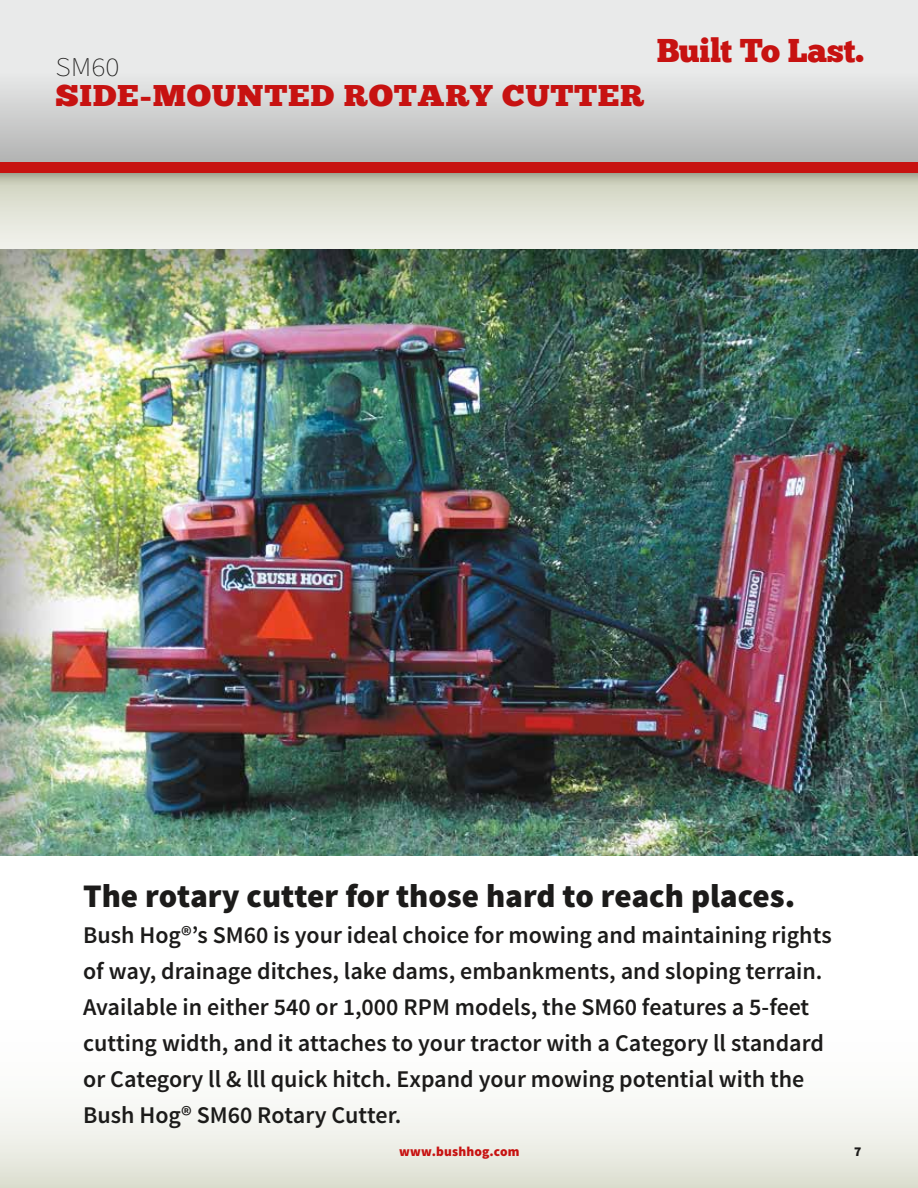
<style>
.page{position:relative;width:918px;height:1188px;background:#fff}
.page>*{position:absolute;margin:0;border:0;box-sizing:border-box;transform-origin:0 0}
.t1{font:900 33px "Source Sans Pro";color:#1c1b1a}
.t2{font:33px "Chunk Five";letter-spacing:-.015em;color:#c71211}
.t3{font:30px "Chunk Five";letter-spacing:.02em;color:#c71211;scale:1.1 1}
.t4{font:200 27px "Source Sans Pro";color:#1c1b1a;scale:1.1 1}
.t5{font:600 24px/36px "Source Sans Pro";color:#1c1b1a}
.t6{font:900 13.5px "Source Sans Pro";letter-spacing:.01em;color:#c71211}
.t7{font:900 13.5px "Source Sans Pro";color:#1c1b1a}
</style>
<div class="page">
<svg style="left:0;top:1107px;width:918px;height:81px;fill:#edeee6"></svg>
<svg style="left:0;top:186px;width:918px;height:63px;background:#e3e5da"></svg>
<div style="left:0;top:0;width:918px;height:186px;background:#1c1b1a;opacity:.4"></div>
<div style="left:0;top:0;width:918px;height:166px;background:#e9eaea"></div>
<svg style="left:0;top:89px;width:918px;height:73px;background:#c8c8c8"></svg>
<img style="left:0;top:249px;width:918px;height:606px">
<div style="left:0;top:162px;width:918px;height:11px;background:#c71211"></div>
<p class="t4" style="left:56px;top:51px;width:60px">SM60</p>
<p class="t3" style="left:56px;top:81px;width:537px">SIDE-MOUNTED ROTARY CUTTER</p>
<h1 class="t2" style="left:657px;top:35px;width:209px">Built To Last.</h1>
<h1 class="t1" style="left:83px;top:875px;width:714px">The rotary cutter for those hard to reach places.</h1>
<p class="t5" style="left:83px;top:918px;width:750px">Bush Hog®’s SM60 is your ideal choice for mowing and maintaining rights of way, drainage ditches, lake dams, embankments, and sloping terrain.<br>Available in either 540 or 1,000 RPM models, the SM60 features a 5-feet cutting width, and it attaches to your tractor with a Category ll standard or Category ll &amp; lll quick hitch. Expand your mowing potential with the Bush Hog® SM60 Rotary Cutter.</p>
<p class="t6" style="left:399px;top:1143px;width:122px">www.bushhog.com</p>
<p class="t7" style="left:854px;top:1143px;width:9px">7</p>
</div>
